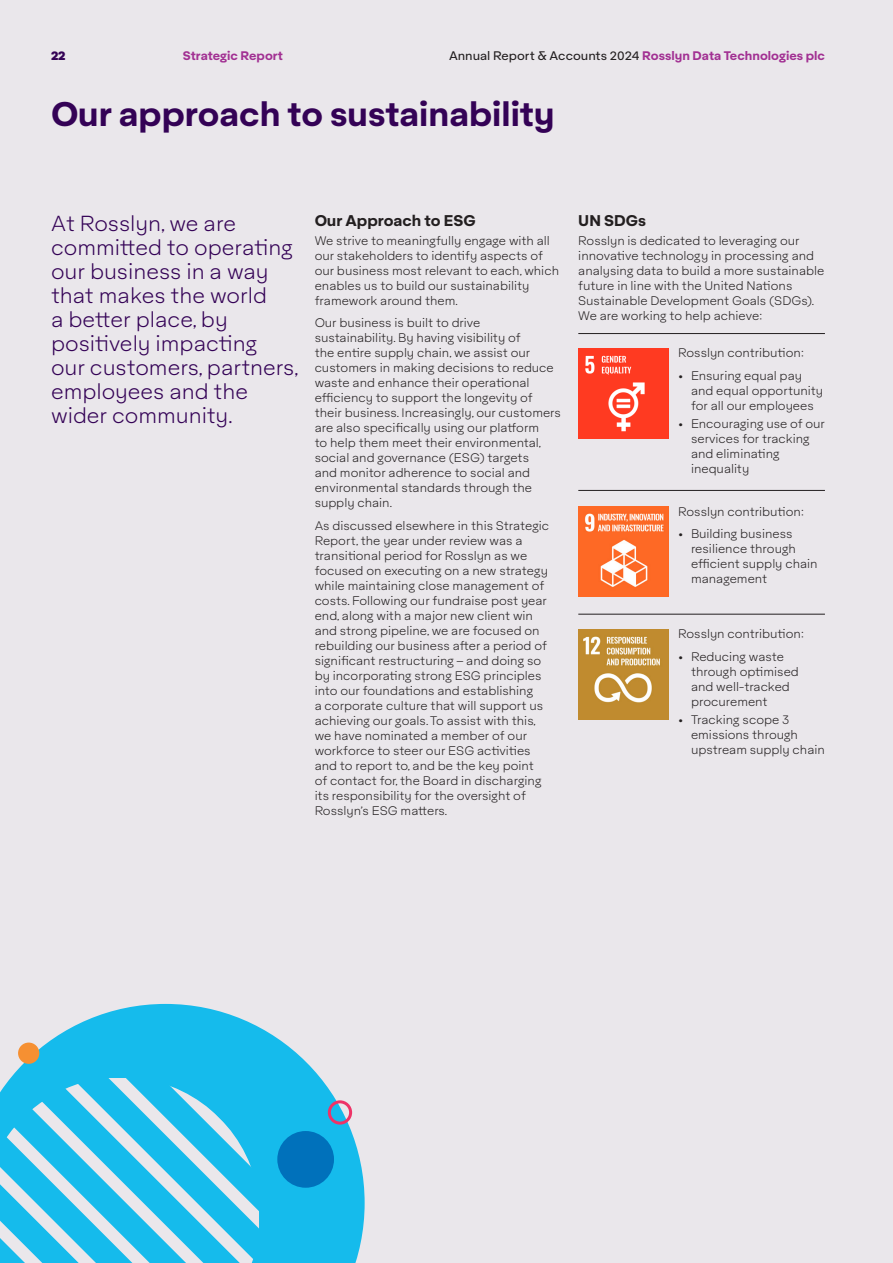
<style>
.page{position:relative;width:893px;height:1263px;background:#eae7eb}
.page>*{position:absolute;margin:0;border:0;box-sizing:border-box;transform-origin:0 0}
.Page_Title{font:700 33px "Aktifo A";color:#340256}
.Intro{font:300 21px/24px "Aktifo A";color:#340256}
.Body_Header_1{font:700 15px "Aktifo A";color:#231f20}
.Body_Copy{font:300 12px/15px "Aktifo A";color:#231f20}
.t1{font:700 12px "Aktifo A";color:#a23193}
.t2{font:900 12px "Aktifo A";color:#340256}
.s1{font-weight:400;color:#231f20}
</style>
<div class="page">
<svg style="left:0;top:1004px;width:365px;height:259px;background:#53c7eb"></svg>
<svg style="left:0;top:1078px;width:259px;height:185px;background:#51c7eb"></svg>
<div style="left:18px;top:1042px;width:21px;height:22px;background:#f69032;border-radius:50%"></div>
<div style="left:277px;top:1131px;width:57px;height:57px;background:#0071bb;border-radius:50%"></div>
<div style="left:328px;top:1100px;width:24px;height:24px;border:3px solid #ee3367;border-radius:50%"></div>
<img style="left:578px;top:348px;width:91px;height:90px">
<img style="left:578px;top:507px;width:91px;height:90px">
<img style="left:578px;top:629px;width:91px;height:90px">
<hr style="left:578px;top:333px;width:247px;height:1px;background:#231f20">
<hr style="left:578px;top:490px;width:247px;height:1px;background:#231f20">
<hr style="left:578px;top:614px;width:247px;height:1px;background:#231f20">
<p class="t2" style="left:51px;top:47px;width:16px">22</p>
<p class="t1" style="left:183px;top:47px;width:102px">Strategic Report</p>
<p class="t1" style="left:449px;top:47px;width:377px"><span class="s1">Annual Report &amp; Accounts 2024</span> Rosslyn Data Technologies plc</p>
<p class="Page_Title" style="left:51px;top:92px;width:505px">Our approach to sustainability</p>
<p class="Intro" style="left:51px;top:211px;width:249px">At Rosslyn, we are committed to operating our business in a way that makes the world<br>a better place, by positively impacting<br>our customers, partners, employees and the wider community.</p>
<p class="Body_Header_1" style="left:315px;top:210px;width:163px">Our Approach to ESG</p>
<p class="Body_Copy" style="left:315px;top:233px;width:246px">We strive to meaningfully engage with all our stakeholders to identify aspects of our business most relevant to each, which enables us to build our sustainability framework around them.</p>
<p class="Body_Copy" style="left:315px;top:315px;width:248px">Our business is built to drive sustainability. By having visibility of<br>the entire supply chain, we assist our customers in making decisions to reduce waste and enhance their operational efficiency to support the longevity of their business. Increasingly, our customers are also specifically using our platform<br>to help them meet their environmental, social and governance (ESG) targets<br>and monitor adherence to social and environmental standards through the supply chain.</p>
<p class="Body_Copy" style="left:315px;top:518px;width:236px">As discussed elsewhere in this Strategic Report, the year under review was a transitional period for Rosslyn as we focused on executing on a new strategy while maintaining close management of costs. Following our fundraise post year end, along with a major new client win and strong pipeline, we are focused on rebuilding our business after a period of significant restructuring – and doing so by incorporating strong ESG principles into our foundations and establishing<br>a corporate culture that will support us achieving our goals. To assist with this, we have nominated a member of our workforce to steer our ESG activities and to report to, and be the key point of contact for, the Board in discharging its responsibility for the oversight of Rosslyn’s ESG matters.</p>
<p class="Body_Header_1" style="left:578px;top:210px;width:69px">UN SDGs</p>
<p class="Body_Copy" style="left:578px;top:233px;width:248px">Rosslyn is dedicated to leveraging our innovative technology in processing and analysing data to build a more sustainable future in line with the United Nations Sustainable Development Goals (SDGs).<br>We are working to help achieve:</p>
<p class="Body_Copy" style="left:678px;top:345px;width:128px">Rosslyn contribution:</p>
<p class="Body_Copy" style="left:691px;top:368px;width:134px;text-indent:-13px">• Ensuring equal pay and equal opportunity for all our employees</p>
<p class="Body_Copy" style="left:691px;top:416px;width:135px;text-indent:-13px">• Encouraging use of our services for tracking and eliminating inequality</p>
<p class="Body_Copy" style="left:678px;top:504px;width:128px">Rosslyn contribution:</p>
<p class="Body_Copy" style="left:691px;top:526px;width:128px;text-indent:-13px">• Building business resilience through efficient supply chain management</p>
<p class="Body_Copy" style="left:678px;top:626px;width:128px">Rosslyn contribution:</p>
<p class="Body_Copy" style="left:691px;top:649px;width:109px;text-indent:-13px">• Reducing waste through optimised and well-tracked procurement</p>
<p class="Body_Copy" style="left:691px;top:712px;width:135px;text-indent:-13px">• Tracking scope 3 emissions through upstream supply chain</p>
</div>
